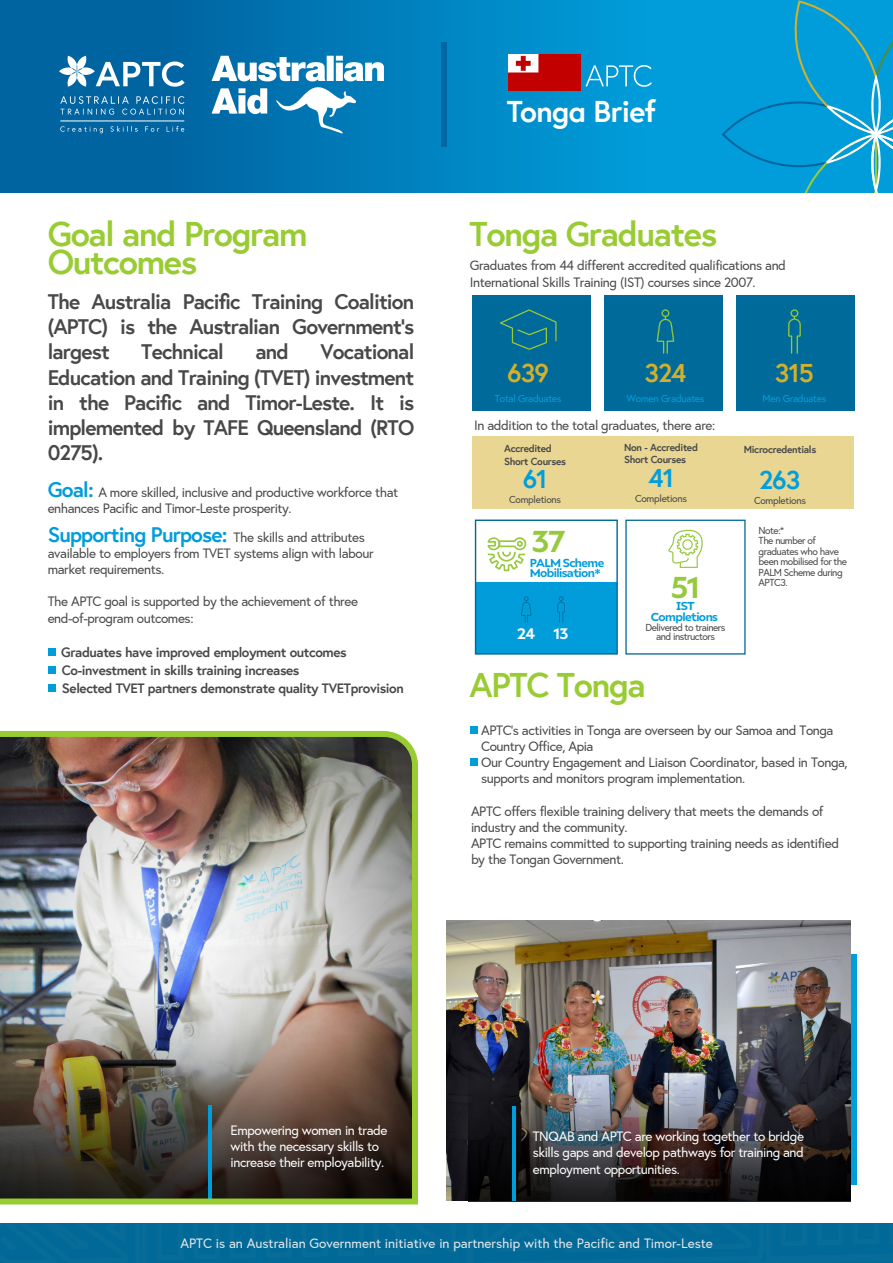
<style>
.page{position:relative;width:893px;height:1263px;background:#fff}
.page>*{position:absolute;margin:0;border:0;box-sizing:border-box;transform-origin:0 0}
.t1{font:700 34.2px/28.5px "Europa";letter-spacing:-.04em;color:#9c3}
.t2{font:700 30.15px "Ariana Pro";color:#96c93d}
.t3{font:700 30px "Europa";letter-spacing:-.02em;color:#fff}
.t4{font:700 25.65px "Europa";letter-spacing:-.04em;color:#d2b02a}
.t5{font:700 25.65px "Europa";letter-spacing:-.04em;color:#009edb}
.t6{font:700 21px/25.2px "Europa";letter-spacing:-.04em;color:#48484a;text-align:justify}
.t7{font:700 15.15px "Ariana Pro";color:#fff}
.t8{font:13.5px/16.2px "Europa";letter-spacing:-.03em;color:#48484a}
.t9{font:13.5px/16.2px "Europa";letter-spacing:-.03em;color:#fff}
.t10{font:700 13.5px/18px "Europa";letter-spacing:-.03em;color:#48484a}
.t11{font:13.5px "Europa";color:#e9eaeb}
.t12{font:700 11.55px/10.6px "Ariana Pro";letter-spacing:-.05em;color:#009dda}
.t13{font:10.05px/10.5px "Europa";letter-spacing:-.05em;color:#48484a;text-align:center}
.t14{font:700 10.05px/12.1px "Europa";letter-spacing:-.03em;color:#48484a}
.t15{font:10.05px "Europa";letter-spacing:-.03em;color:#069edb}
.t16{font:10.05px "Europa";letter-spacing:-.03em;color:#48484a}
.s1{font-weight:700;font-size:21px;color:#009dda}
</style>
<div class="page">
<svg style="left:0;top:0;width:721px;height:193px;background:#007ebb"></svg>
<div style="left:0;top:1223px;width:893px;height:40px;background:#006998"></div>
<svg style="left:721px;top:0;width:172px;height:193px;background:#0c9fd7"></svg>
<svg style="left:60px;top:96px;width:124px;height:19px;background:#257aae"></svg>
<hr style="left:60px;top:121px;width:124px;height:1px;background:#fff">
<svg style="left:60px;top:126px;width:124px;height:7px"></svg>
<svg style="left:59px;top:56px;width:126px;height:31px"></svg>
<svg style="left:212px;top:56px;width:172px;height:77px"></svg>
<svg style="left:585px;top:65px;width:67px;height:22px"></svg>
<div style="left:441px;top:43px;width:6px;height:104px;background:#0066a1"></div>
<div style="left:472px;top:295px;width:119px;height:116px;background:#006a9a"></div>
<svg style="left:500px;top:309px;width:57px;height:41px"></svg>
<div style="left:736px;top:295px;width:118px;height:116px;background:#006a9a"></div>
<svg style="left:788px;top:309px;width:13px;height:45px"></svg>
<div style="left:604px;top:295px;width:119px;height:116px;background:#006a9a"></div>
<svg style="left:657px;top:309px;width:17px;height:45px"></svg>
<div style="left:473px;top:436px;width:381px;height:73px;background:#e8d692"></div>
<div style="left:48px;top:648px;width:7px;height:8px;background:#009dda"></div>
<div style="left:48px;top:666px;width:7px;height:8px;background:#009dda"></div>
<div style="left:48px;top:684px;width:7px;height:8px;background:#009dda"></div>
<div style="left:470px;top:726px;width:8px;height:8px;background:#009dda"></div>
<div style="left:470px;top:758px;width:8px;height:8px;background:#009dda"></div>
<img style="left:508px;top:55px;width:72px;height:36px">
<img style="left:446px;top:920px;width:404px;height:281px">
<img style="left:469px;top:1035px;width:381px;height:166px">
<hr style="left:512px;top:1106px;width:4px;height:95px;background:#009dda">
<img style="left:0;top:731px;width:418px;height:474px">
<div style="left:476px;top:582px;width:141px;height:72px;background:#009dda"></div>
<svg style="left:557px;top:596px;width:8px;height:27px"></svg>
<svg style="left:521px;top:596px;width:10px;height:27px"></svg>
<div style="left:475px;top:519px;width:143px;height:136px;border:1px solid #006998"></div>
<svg style="left:487px;top:537px;width:39px;height:34px"></svg>
<svg style="left:668px;top:530px;width:35px;height:38px"></svg>
<h3 class="t3" style="left:507px;top:91px;width:151px">Tonga Brief</h3>
<h1 class="t1" style="left:48px;top:218px;width:261px">Goal and Program<br>Outcomes</h1>
<h1 class="t1" style="left:470px;top:218px;width:249px">Tonga Graduates</h1>
<p class="t8" style="left:470px;top:258px;width:318px">Graduates from 44 different accredited qualifications and<br>International Skills Training (IST) courses since 2007.</p>
<h3 class="t6" style="left:48px;top:288px;width:368px">The Australia Pacific Training Coalition (APTC) is the Australian Government’s largest</h3>
<h3 class="t6" style="left:48px;top:339px;width:368px;text-indent:273px">Vocational Education and Training (TVET) investment in the Pacific and Timor-Leste. It is implemented by TAFE Queensland (RTO 0275).</h3>
<h3 class="t6" style="left:141px;top:339px;width:84px">Technical</h3>
<h3 class="t6" style="left:255px;top:339px;width:35px">and</h3>
<p class="t8" style="left:48px;top:484px;width:352px"><span class="s1">Goal:</span> A more skilled, inclusive and productive workforce that enhances Pacific and Timor-Leste prosperity.</p>
<p class="t8" style="left:48px;top:529px;width:327px"><span class="s1">Supporting Purpose:</span> The skills and attributes available to employers from TVET systems align with labour market requirements.</p>
<p class="t8" style="left:48px;top:593px;width:312px">The APTC goal is supported by the achievement of three end-of-program outcomes:</p>
<p class="t10" style="left:61px;top:643px;width:344px">Graduates have improved employment outcomes<br>Co-investment in skills training increases<br>Selected TVET partners demonstrate quality TVETprovision</p>
<h3 class="t4" style="left:507px;top:356px;width:43px">639</h3>
<p class="t15" style="left:495px;top:392px;width:68px">Total Graduates</p>
<h3 class="t4" style="left:644px;top:356px;width:44px">324</h3>
<p class="t15" style="left:626px;top:392px;width:79px">Women Graduates</p>
<p class="t8" style="left:474px;top:417px;width:243px">In addition to the total graduates, there are:</p>
<p class="t14" style="left:504px;top:442px;width:64px">Accredited<br>Short Courses</p>
<h3 class="t5" style="left:523px;top:462px;width:26px">61</h3>
<p class="t16" style="left:509px;top:493px;width:53px">Completions</p>
<h2 class="t2" style="left:531px;top:520px;width:36px">37</h2>
<p class="t12" style="left:530px;top:556px;width:76px">PALM Scheme<br>Mobilisation*</p>
<p class="t7" style="left:517px;top:623px;width:53px">24 13</p>
<p class="t14" style="left:624px;top:441px;width:75px">Non - Accredited<br>Short Courses</p>
<h3 class="t5" style="left:648px;top:461px;width:27px">41</h3>
<p class="t16" style="left:635px;top:492px;width:53px">Completions</p>
<h2 class="t2" style="left:671px;top:565px;width:31px">51</h2>
<p class="t12" style="left:651px;top:600px;width:69px;text-align:center">IST<br>Completions</p>
<p class="t13" style="left:646px;top:623px;width:81px;line-height:9px">Delivered to trainers and instructors</p>
<h1 class="t1" style="left:470px;top:670px;width:178px">APTC Tonga</h1>
<h3 class="t4" style="left:775px;top:356px;width:40px">315</h3>
<p class="t15" style="left:763px;top:392px;width:65px">Men Graduates</p>
<p class="t14" style="left:744px;top:444px;width:74px">Microcredentials</p>
<h3 class="t5" style="left:759px;top:463px;width:43px">263</h3>
<p class="t16" style="left:754px;top:494px;width:53px">Completions</p>
<p class="t13" style="left:759px;top:525px;width:90px;text-align:left">Note:*<br>The number of graduates who have been mobilised for the<br>PALM Scheme during<br>APTC3.</p>
<p class="t8" style="left:481px;top:722px;width:368px">APTC’s activities in Tonga are overseen by our Samoa and Tonga Country Office, Apia<br>Our Country Engagement and Liaison Coordinator, based in Tonga, supports and monitors program implementation.</p>
<p class="t8" style="left:471px;top:803px;width:370px">APTC offers flexible training delivery that meets the demands of industry and the community.<br>APTC remains committed to supporting training needs as identified by the Tongan Government.</p>
<p class="t9" style="left:230px;top:1122px;width:159px">Empowering women in trade with the necessary skills to increase their employability.</p>
<p class="t9" style="left:533px;top:1128px;width:273px;text-align:justify">TNQAB and APTC are working together to bridge skills gaps and develop pathways for training and employment opportunities.</p>
<p class="t11" style="left:180px;top:1235px;width:534px">APTC is an Australian Government initiative in partnership with the Pacific and Timor-Leste</p>
</div>
